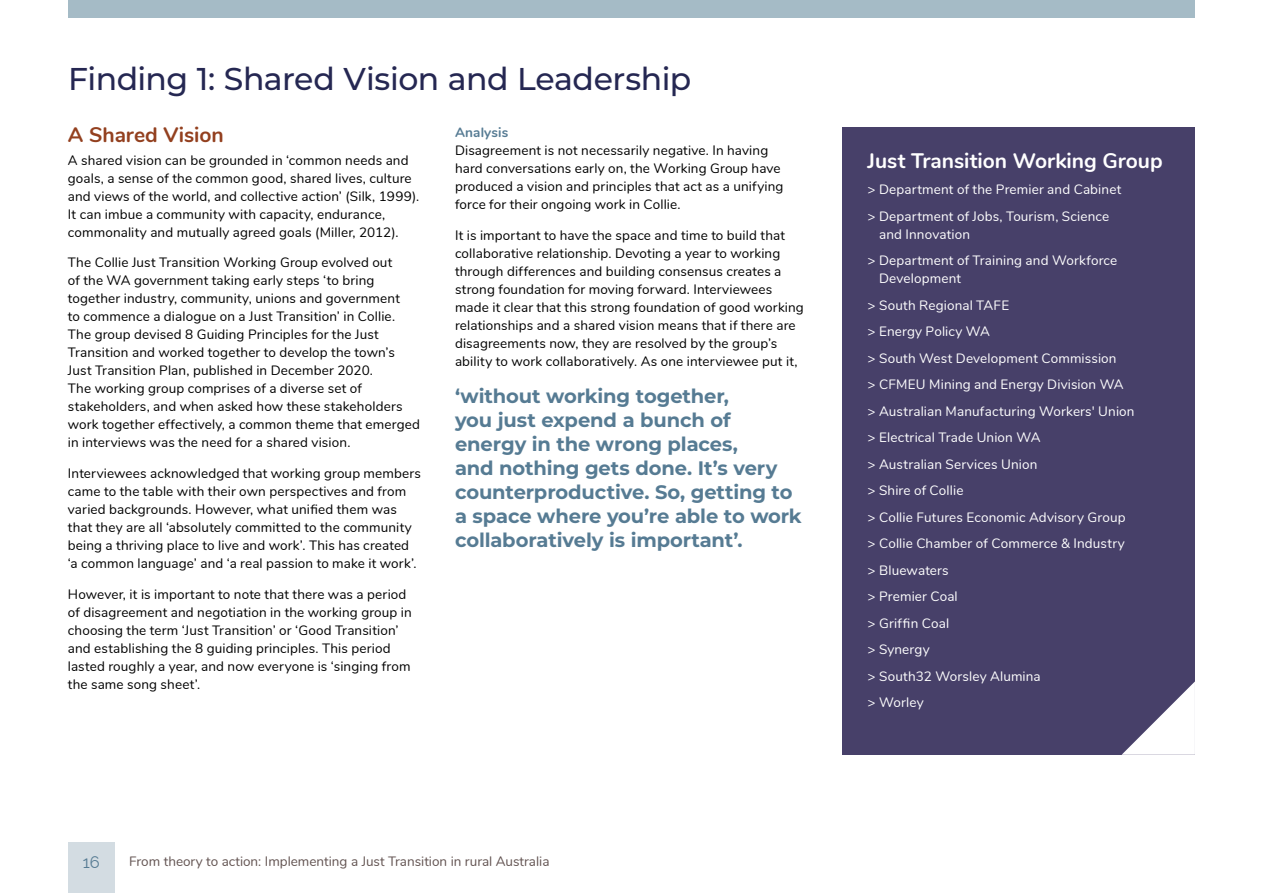
<style>
.page{position:relative;width:1263px;height:893px;background:#fff}
.page>*{position:absolute;margin:0;border:0;box-sizing:border-box;transform-origin:0 0}
.t1{font:500 31.5px "Montserrat";letter-spacing:-.015em;color:#252752}
.t2{font:700 21px "Nunito";letter-spacing:-.005em;color:#fff}
.t3{font:700 21px "Nunito";color:#93401f}
.t4{font:700 19.5px/24px "Montserrat";letter-spacing:-.005em;color:#567b93}
.t5{font:16.5px "Raleway";color:#567b93}
.t6{font:13.5px/18px "Nunito";letter-spacing:.01em;color:#000}
.t7{font:13.5px/26.5px "Nunito";letter-spacing:.01em;color:#fff}
.t8{font:13.5px "Nunito";color:#625351}
.t9{font:700 13.5px "Nunito";letter-spacing:.01em;color:#567b93}
</style>
<div class="page">
<div style="left:68px;top:842px;width:47px;height:51px;background:#d3dce2"></div>
<div style="left:68px;top:0;width:1127px;height:17px;background:#a5bbc6"></div>
<div style="left:842px;top:127px;width:353px;height:628px;background:#474069"></div>
<svg style="left:1121px;top:681px;width:74px;height:74px"></svg>
<h1 class="t1" style="left:68px;top:57px;width:625px">Finding 1: Shared Vision and Leadership</h1>
<h2 class="t3" style="left:68px;top:120px;width:157px">A Shared Vision</h2>
<p class="t6" style="left:68px;top:150px;width:353px">A shared vision can be grounded in ‘common needs and goals, a sense of the common good, shared lives, culture and views of the world, and collective action’ (Silk, 1999).<br>It can imbue a community with capacity, endurance, commonality and mutually agreed goals (Miller, 2012).</p>
<p class="t6" style="left:68px;top:253px;width:354px">The Collie Just Transition Working Group evolved out<br>of the WA government taking early steps ‘to bring together industry, community, unions and government<br>to commence a dialogue on a Just Transition’ in Collie.<br>The group devised 8 Guiding Principles for the Just Transition and worked together to develop the town’s Just Transition Plan, published in December 2020.<br>The working group comprises of a diverse set of stakeholders, and when asked how these stakeholders work together effectively, a common theme that emerged in interviews was the need for a shared vision.</p>
<p class="t6" style="left:68px;top:464px;width:355px">Interviewees acknowledged that working group members came to the table with their own perspectives and from varied backgrounds. However, what unified them was that they are all ‘absolutely committed to the community being a thriving place to live and work’. This has created ‘a common language’ and ‘a real passion to make it work’.</p>
<p class="t6" style="left:68px;top:584px;width:345px">However, it is important to note that there was a period of disagreement and negotiation in the working group in choosing the term ‘Just Transition’ or ‘Good Transition’ and establishing the 8 guiding principles. This period lasted roughly a year, and now everyone is ‘singing from the same song sheet’.</p>
<p class="t9" style="left:455px;top:122px;width:55px">Analysis</p>
<p class="t6" style="left:455px;top:141px;width:330px">Disagreement is not necessarily negative. In having hard conversations early on, the Working Group have produced a vision and principles that act as a unifying force for their ongoing work in Collie.</p>
<p class="t6" style="left:455px;top:225px;width:350px">It is important to have the space and time to build that collaborative relationship. Devoting a year to working through differences and building consensus creates a strong foundation for moving forward. Interviewees made it clear that this strong foundation of good working relationships and a shared vision means that if there are disagreements now, they are resolved by the group’s ability to work collaboratively. As one interviewee put it,</p>
<h3 class="t4" style="left:455px;top:383px;width:348px">‘without working together,<br>you just expend a bunch of energy in the wrong places,<br>and nothing gets done. It’s very counterproductive. So, getting to a space where you’re able to work collaboratively is important’.</h3>
<p class="t5" style="left:83px;top:849px;width:19px">16</p>
<p class="t8" style="left:129px;top:851px;width:422px">From theory to action: Implementing a Just Transition in rural Australia</p>
<h2 class="t2" style="left:867px;top:145px;width:297px">Just Transition Working Group</h2>
<p class="t7" style="left:867px;top:176px;width:255px">&gt; Department of the Premier and Cabinet &gt; Department of Jobs, Tourism, Science</p>
<p class="t7" style="left:867px;top:220px;width:251px;text-indent:12px">and Innovation<br>&gt; Department of Training and Workforce</p>
<p class="t7" style="left:867px;top:265px;width:269px;text-indent:12px">Development<br>&gt; South Regional TAFE<br>&gt; Energy Policy WA<br>&gt; South West Development Commission<br>&gt; CFMEU Mining and Energy Division WA &gt; Australian Manufacturing Workers' Union &gt; Electrical Trade Union WA<br>&gt; Australian Services Union<br>&gt; Shire of Collie<br>&gt; Collie Futures Economic Advisory Group &gt; Collie Chamber of Commerce &amp; Industry &gt; Bluewaters<br>&gt; Premier Coal<br>&gt; Griffin Coal<br>&gt; Synergy<br>&gt; South32 Worsley Alumina<br>&gt; Worley</p>
</div>
